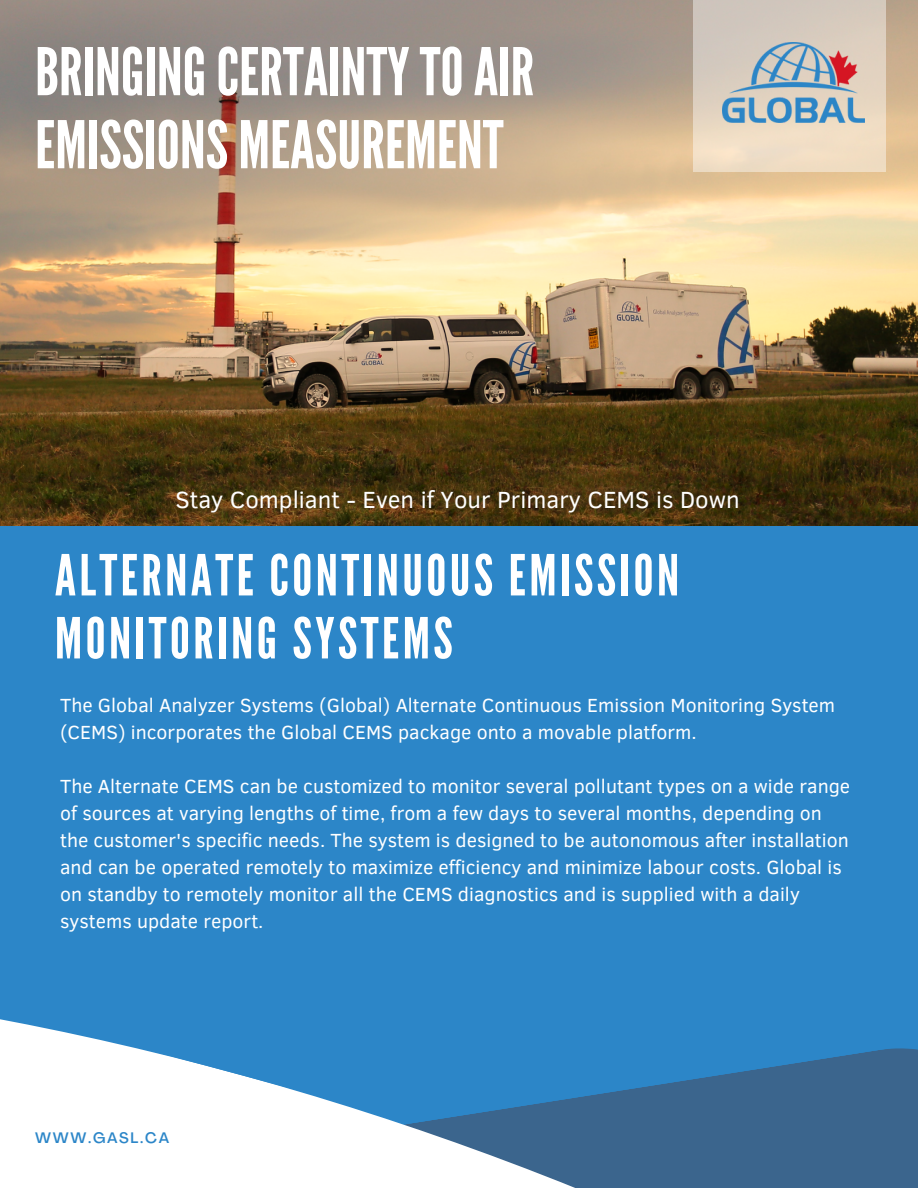
<style>
.page{position:relative;width:918px;height:1188px;background:#2c86c8}
.page>*{position:absolute;margin:0;border:0;box-sizing:border-box;transform-origin:0 0}
.t1{font:65.55px/73.1px "League Gothic";color:#fff}
.t2{font:56.4px/63px "League Gothic";letter-spacing:.06em;color:#fff}
.t3{font:24px "Clear Sans";color:#fff}
.t4{font:19.5px/27px "Clear Sans";color:#fff}
.t5{font:500 15px "Agrandir";letter-spacing:.115em;color:#2c86c8}
</style>
<div class="page">
<img style="left:0;top:0;width:918px;height:526px">
<div style="left:785px;top:1048px;width:133px;height:140px;background:#3b658d"></div>
<svg style="left:0;top:1019px;width:785px;height:169px"></svg>
<div style="left:694px;top:0;width:192px;height:172px;background:linear-gradient(to bottom,#ccc3bb,#f4e0c5)"></div>
<img style="left:722px;top:43px;width:142px;height:80px">
<h4 class="t1" style="left:35px;top:37px;width:501px">BRINGINGCERTAINTYTOAIR<br>EMISSIONS MEASUREMENT</h4>
<p class="t3" style="left:175px;top:482px;width:566px">Stay Compliant - Even if Your Primary CEMS is Down</p>
<h1 class="t2" style="left:55px;top:545px;width:626px">ALTERNATE CONTINUOUS EMISSION<br>MONITORING SYSTEMS</h1>
<h3 class="t4" style="left:60px;top:690px;width:777px">The Global Analyzer Systems (Global) Alternate Continuous Emission Monitoring System (CEMS) incorporates the Global CEMS package onto a movable platform.</h3>
<h2 class="t4" style="left:60px;top:771px;width:792px">The Alternate CEMS can be customized to monitor several pollutant types on a wide range of sources at varying lengths of time, from a few days to several months, depending on the customer's specific needs. The system is designed to be autonomous after installation and can be operated remotely to maximize efficiency and minimize labour costs. Global is on standby to remotely monitor all the CEMS diagnostics and is supplied with a daily systems update report.</h2>
<p class="t5" style="left:35px;top:1132px;width:136px">WWW.GASL.CA</p>
</div>
